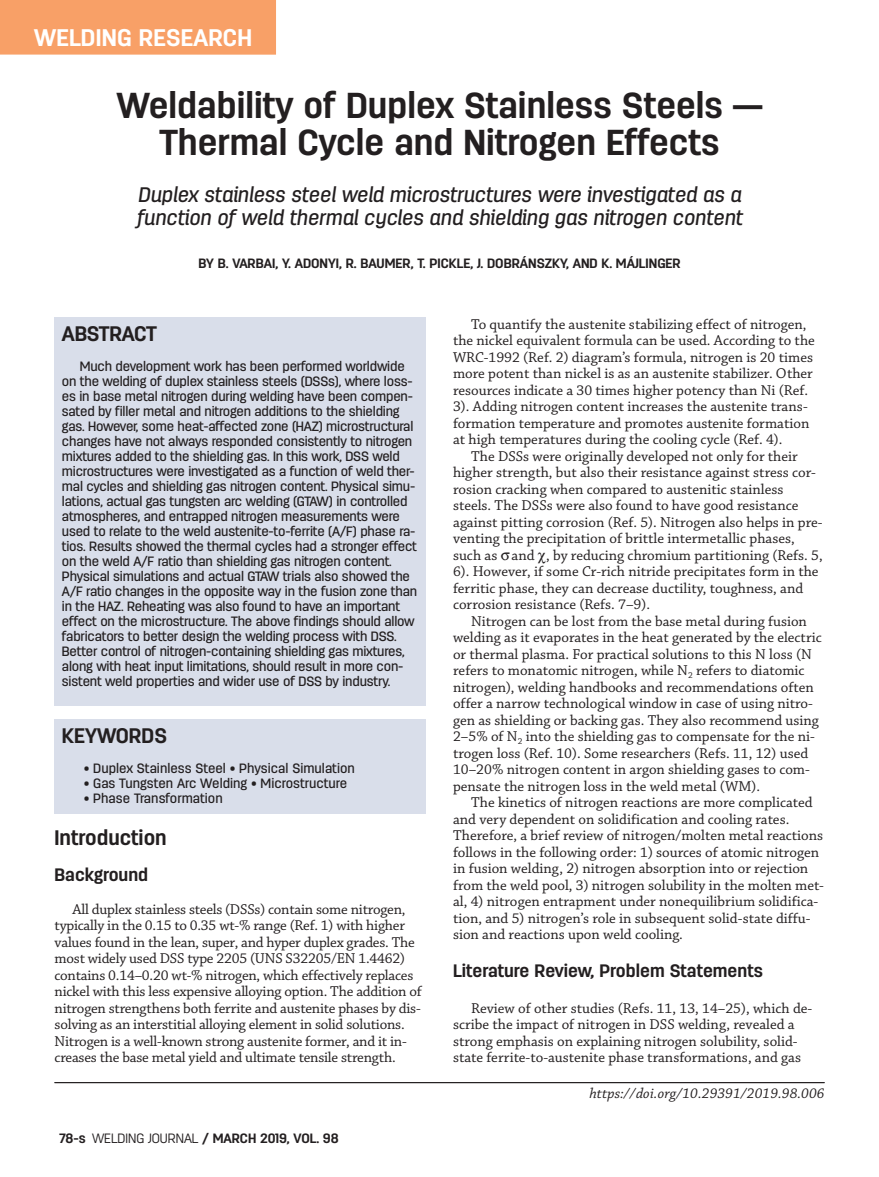
<style>
.page{position:relative;width:879px;height:1177px;background:#fff}
.page>*{position:absolute;margin:0;border:0;box-sizing:border-box;transform-origin:0 0}
.t1{font:700 36px/37.5px "Antartida";color:#231f20;text-align:center}
.t2{font:700 24px "Antartida";letter-spacing:.005em;color:#fff}
.t3{font:italic 500 21px/22.5px "Antartida";color:#231f20}
.t4{font:700 21px "Antartida";color:#231f20}
.t5{font:700 18px "Antartida";color:#231f20}
.t6{font:15px/16.5px "Chaparral Pro";color:#231f20}
.t7{font:italic 15px "Chaparral Pro";letter-spacing:.01em;color:#231f20}
.t8{font:500 13.5px/15px "Antartida";letter-spacing:-.015em;color:#231f20}
.t9{font:700 13.5px "Antartida";color:#231f20}
.s1{font-weight:300}
</style>
<div class="page">
<div style="left:0;top:0;width:276px;height:55px;background:#f8a067"></div>
<div style="left:54px;top:317px;width:372px;height:389px;background:#d9deea"></div>
<hr style="left:54px;top:1082px;width:770px;height:1px;background:#231f20">
<div style="left:54px;top:720px;width:372px;height:94px;background:#d9deea"></div>
<h2 class="t2" style="left:34px;top:28px;width:219px">WELDING RESEARCH</h2>
<h1 class="t1" style="left:117px;top:88px;width:647px">Weldability of Duplex Stainless Steels —<br>Thermal Cycle and Nitrogen Effects</h1>
<h3 class="t3" style="left:137px;top:185px;width:607px">Duplex stainless steel weld microstructures were investigated as a function of weld thermal cycles and shielding gas nitrogen content</h3>
<p class="t9" style="left:198px;top:258px;width:484px">BY B. VARBAI, Y. ADONYI, R. BAUMER, T. PICKLE, J. DOBRÁNSZKY, AND K. MÁJLINGER</p>
<h3 class="t4" style="left:62px;top:325px;width:96px">ABSTRACT</h3>
<p class="t8" style="left:62px;top:359px;width:356px;text-indent:18px">Much development work has been performed worldwide on the welding of duplex stainless steels (DSSs), where loss&shy;es in base metal nitrogen during welding have been compen&shy;sated by filler metal and nitrogen additions to the shielding gas. However, some heat-affected zone (HAZ) microstructural changes have not always responded consistently to nitrogen mixtures added to the shielding gas. In this work, DSS weld microstructures were investigated as a function of weld ther&shy;mal cycles and shielding gas nitrogen content. Physical simu&shy;lations, actual gas tungsten arc welding (GTAW) in controlled atmospheres, and entrapped nitrogen measurements were used to relate to the weld austenite-to-ferrite (A/F) phase ra&shy;tios. Results showed the thermal cycles had a stronger effect on the weld A/F ratio than shielding gas nitrogen content.<br>Physical simulations and actual GTAW trials also showed the A/F ratio changes in the opposite way in the fusion zone than in the HAZ. Reheating was also found to have an important effect on the microstructure. The above findings should allow fabricators to better design the welding process with DSS.<br>Better control of nitrogen-containing shielding gas mixtures, along with heat input limitations, should result in more con&shy;sistent weld properties and wider use of DSS by industry.</p>
<h3 class="t4" style="left:62px;top:727px;width:107px">KEYWORDS</h3>
<p class="t8" style="left:84px;top:761px;width:272px">• Duplex Stainless Steel • Physical Simulation</p>
<p class="t8" style="left:84px;top:776px;width:265px">• Gas Tungsten Arc Welding • Microstructure</p>
<p class="t8" style="left:84px;top:791px;width:140px">• Phase Transformation</p>
<h3 class="t4" style="left:55px;top:829px;width:114px">Introduction</h3>
<p class="t5" style="left:55px;top:867px;width:95px">Background</p>
<p class="t6" style="left:55px;top:902px;width:368px;text-indent:18px">All duplex stainless steels (DSSs) contain some nitrogen, typically in the 0.15 to 0.35 wt-% range (Ref. 1) with higher values found in the lean, super, and hyper duplex grades. The most widely used DSS type 2205 (UNS S32205/EN 1.4462) contains 0.14–0.20 wt-% nitrogen, which effectively replaces nickel with this less expensive alloying option. The addition of nitrogen strengthens both ferrite and austenite phases by dis&shy;solving as an interstitial alloying element in solid solutions.<br>Nitrogen is a well-known strong austenite former, and it in&shy;creases the base metal yield and ultimate tensile strength.</p>
<p class="t9" style="left:59px;top:1133px;width:281px">78-s <span class="s1">WELDING JOURNAL</span> / MARCH 2019, VOL. 98</p>
<p class="t6" style="left:453px;top:317px;width:363px;text-indent:18px">To quantify the austenite stabilizing effect of nitrogen, the nickel equivalent formula can be used. According to the WRC-1992 (Ref. 2) diagram’s formula, nitrogen is 20 times more potent than nickel is as an austenite stabilizer. Other resources indicate a 30 times higher potency than Ni (Ref.<br>3). Adding nitrogen content increases the austenite trans&shy;formation temperature and promotes austenite formation at high temperatures during the cooling cycle (Ref. 4).</p>
<p class="t6" style="left:453px;top:449px;width:371px;text-indent:18px">The DSSs were originally developed not only for their higher strength, but also their resistance against stress cor&shy;rosion cracking when compared to austenitic stainless steels. The DSSs were also found to have good resistance against pitting corrosion (Ref. 5). Nitrogen also helps in pre&shy;venting the precipitation of brittle intermetallic phases, such as ▲and , by reducing chromium partitioning (Refs. 5, 6). However, if some Cr-rich nitride precipitates form in the ferritic phase, they can decrease ductility, toughness, and corrosion resistance (Refs. 7–9).</p>
<p class="t6" style="left:453px;top:614px;width:370px;text-indent:18px">Nitrogen can be lost from the base metal during fusion welding as it evaporates in the heat generated by the electric or thermal plasma. For practical solutions to this N loss (N refers to monatomic nitrogen, while N<sub>2</sub> refers to diatomic nitrogen), welding handbooks and recommendations often offer a narrow technological window in case of using nitro&shy;gen as shielding or backing gas. They also recommend using 2–5% of N<sub>2</sub> into the shielding gas to compensate for the ni&shy;trogen loss (Ref. 10). Some researchers (Refs. 11, 12) used 10–20% nitrogen content in argon shielding gases to com&shy;pensate the nitrogen loss in the weld metal (WM).</p>
<p class="t6" style="left:453px;top:795px;width:372px;text-indent:18px">The kinetics of nitrogen reactions are more complicated and very dependent on solidification and cooling rates.<br>Therefore, a brief review of nitrogen/molten metal reactions follows in the following order: 1) sources of atomic nitrogen in fusion welding, 2) nitrogen absorption into or rejection from the weld pool, 3) nitrogen solubility in the molten met&shy;al, 4) nitrogen entrapment under nonequilibrium solidifica&shy;tion, and 5) nitrogen’s role in subsequent solid-state diffu&shy;sion and reactions upon weld cooling.</p>
<p class="t5" style="left:453px;top:963px;width:311px">Literature Review, Problem Statements</p>
<p class="t6" style="left:453px;top:1001px;width:360px;text-indent:18px">Review of other studies (Refs. 11, 13, 14–25), which de&shy;scribe the impact of nitrogen in DSS welding, revealed a strong emphasis on explaining nitrogen solubility, solid&shy;state ferrite-to-austenite phase transformations, and gas</p>
<p class="t7" style="left:589px;top:1088px;width:237px">https://doi.org/10.29391/2019.98.006</p>
</div>
